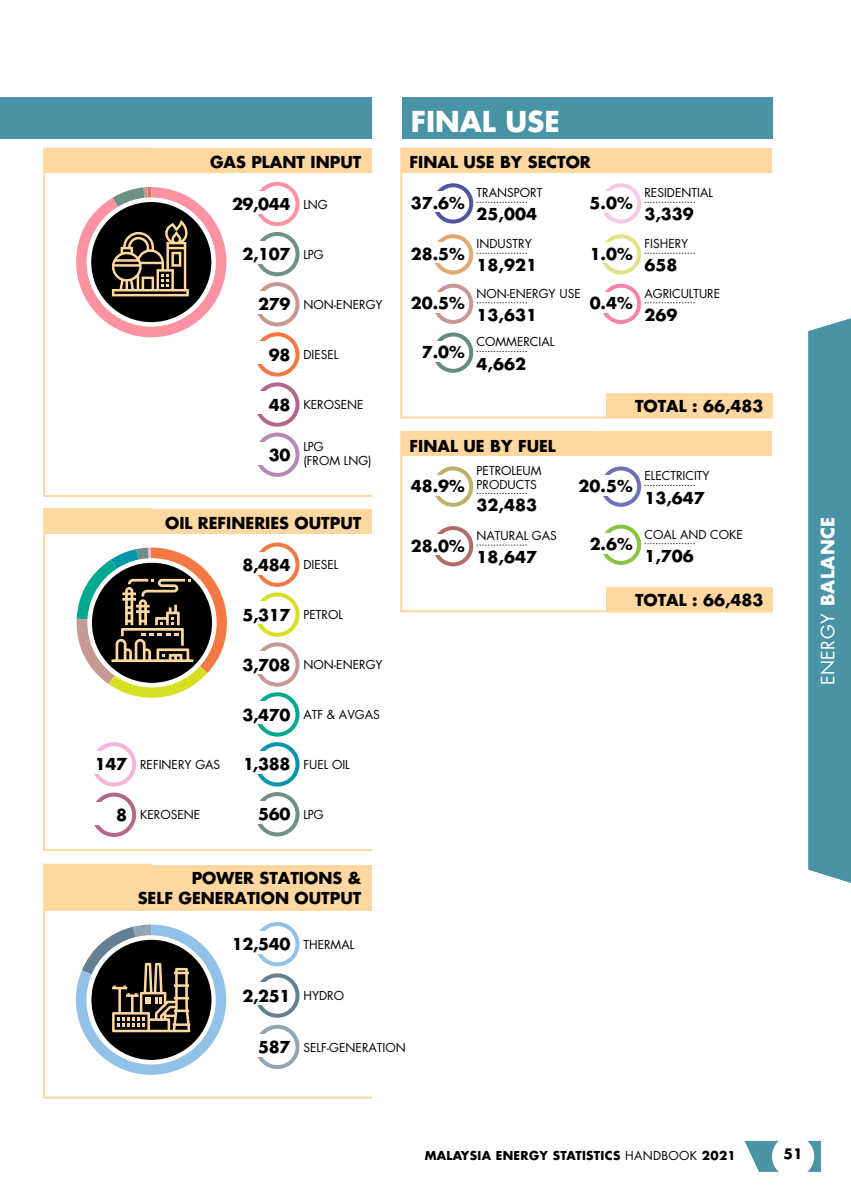
<style>
.page{position:relative;width:851px;height:1191px;background:#fff}
.page>*{position:absolute;margin:0;border:0;box-sizing:border-box;transform-origin:0 0}
.t1{font:700 28px "Futura";color:#fff}
.t2{font:700 18px "Futura Std";letter-spacing:.025em;color:#fff}
.t3{font:700 16px/20px "Futura";color:#000;text-align:right}
.t4{font:700 14px "Futura Std";color:#000}
.t5{font:12px/14.4px "Futura";color:#000}
.t6{font:700 12px "Futura Std";letter-spacing:.025em;color:#000}
.s1{font-weight:400;font-size:12px}
.s2{font-weight:700;font-size:16px}
.s3{font-weight:400}
</style>
<div class="page">
<div style="left:808px;top:318px;width:42px;height:565px;background:#4993a6"></div>
<svg style="left:744px;top:1140px;width:76px;height:31px"></svg>
<div style="left:771px;top:1135px;width:43px;height:42px;background:#fff;border-radius:50%"></div>
<div style="left:0;top:97px;width:372px;height:42px;background:#4993a6"></div>
<div style="left:402px;top:97px;width:370px;height:42px;background:#4993a6"></div>
<svg style="left:43px;top:147px;width:329px;height:350px"></svg>
<div style="left:44px;top:149px;width:328px;height:24px;background:#ffd8a1"></div>
<svg style="left:43px;top:508px;width:329px;height:343px"></svg>
<div style="left:44px;top:509px;width:328px;height:24px;background:#ffd8a1"></div>
<svg style="left:43px;top:863px;width:329px;height:236px"></svg>
<div style="left:44px;top:864px;width:328px;height:46px;background:#ffd8a1"></div>
<svg style="left:400px;top:147px;width:373px;height:272px"></svg>
<div style="left:401px;top:149px;width:371px;height:24px;background:#ffd8a1"></div>
<div style="left:606px;top:393px;width:166px;height:24px;background:#ffd8a1"></div>
<svg style="left:400px;top:430px;width:373px;height:183px"></svg>
<div style="left:401px;top:432px;width:371px;height:24px;background:#ffd8a1"></div>
<div style="left:606px;top:587px;width:166px;height:24px;background:#ffd8a1"></div>
<h3 class="t3" style="left:210px;top:152px;width:153px">GAS PLANT INPUT</h3>
<h3 class="t3" style="left:232px;top:194px;width:97px">29,044 <span class="s1">LNG</span></h3>
<h3 class="t3" style="left:242px;top:244px;width:83px">2,107 <span class="s1">LPG</span></h3>
<p class="t5" style="left:258px;top:297px;width:126px"><span class="s2">279</span> NON-ENERGY</p>
<p class="t5" style="left:269px;top:347px;width:71px"><span class="s2">98</span> DIESEL</p>
<p class="t5" style="left:269px;top:397px;width:96px"><span class="s2">48</span> KEROSENE</p>
<p class="t5" style="left:269px;top:439px;width:104px;text-indent:35px">LPG<br><sup>30</sup> (FROM LNG)</p>
<h3 class="t3" style="left:165px;top:512px;width:198px">OIL REFINERIES OUTPUT</h3>
<p class="t5" style="left:95px;top:757px;width:127px"><span class="s2">147</span> REFINERY GAS</p>
<p class="t5" style="left:116px;top:807px;width:86px"><span class="s2">8</span> KEROSENE</p>
<p class="t5" style="left:242px;top:557px;width:97px"><span class="s2">8,484</span> DIESEL</p>
<p class="t5" style="left:242px;top:607px;width:102px"><span class="s2">5,317</span> PETROL</p>
<p class="t5" style="left:242px;top:657px;width:141px"><span class="s2">3,708</span> NON-ENERGY</p>
<p class="t5" style="left:242px;top:707px;width:139px"><span class="s2">3,470</span> ATF &amp; AVGAS</p>
<p class="t5" style="left:243px;top:757px;width:108px"><span class="s2">1,388</span> FUEL OIL</p>
<h3 class="t3" style="left:258px;top:804px;width:67px">560 <span class="s1">LPG</span></h3>
<h3 class="t3" style="left:138px;top:868px;width:225px">POWER STATIONS &amp;<br>SELF GENERATION OUTPUT</h3>
<h1 class="t1" style="left:411px;top:102px;width:150px">FINAL USE</h1>
<h3 class="t3" style="left:409px;top:152px;width:183px">FINAL USE BY SECTOR</h3>
<h3 class="t3" style="left:410px;top:192px;width:56px">37.6%</h3>
<p class="t5" style="left:476px;top:185px;width:67px">TRANSPORT</p>
<h3 class="t3" style="left:476px;top:204px;width:62px">25,004</h3>
<h3 class="t3" style="left:589px;top:192px;width:45px">5.0%</h3>
<h3 class="t3" style="left:410px;top:243px;width:56px">28.5%</h3>
<p class="t5" style="left:476px;top:236px;width:57px">INDUSTRY</p>
<h3 class="t3" style="left:476px;top:255px;width:62px">18,921</h3>
<h3 class="t3" style="left:589px;top:243px;width:45px">1.0%</h3>
<h3 class="t3" style="left:410px;top:293px;width:56px">20.5%</h3>
<p class="t5" style="left:476px;top:286px;width:106px">NON-ENERGY USE</p>
<h3 class="t3" style="left:476px;top:304px;width:62px">13,631</h3>
<h3 class="t3" style="left:589px;top:293px;width:45px">0.4%</h3>
<h3 class="t3" style="left:421px;top:342px;width:45px">7.0%</h3>
<p class="t5" style="left:476px;top:335px;width:79px">COMMERCIAL</p>
<h3 class="t3" style="left:476px;top:353px;width:51px">4,662</h3>
<p class="t5" style="left:644px;top:185px;width:70px">RESIDENTIAL</p>
<h3 class="t3" style="left:644px;top:204px;width:51px">3,339</h3>
<p class="t5" style="left:644px;top:236px;width:45px">FISHERY</p>
<h3 class="t3" style="left:644px;top:255px;width:34px">658</h3>
<p class="t5" style="left:644px;top:286px;width:77px">AGRICULTURE</p>
<h3 class="t3" style="left:644px;top:304px;width:34px">269</h3>
<h3 class="t3" style="left:409px;top:435px;width:148px">FINAL UE BY FUEL</h3>
<h3 class="t3" style="left:410px;top:476px;width:56px">48.9%</h3>
<h3 class="t3" style="left:410px;top:535px;width:56px">28.0%</h3>
<p class="t5" style="left:476px;top:463px;width:66px">PETROLEUM<br>PRODUCTS</p>
<h3 class="t3" style="left:476px;top:495px;width:62px">32,483</h3>
<p class="t5" style="left:476px;top:528px;width:82px">NATURAL GAS</p>
<h3 class="t3" style="left:476px;top:546px;width:62px">18,647</h3>
<h3 class="t3" style="left:635px;top:395px;width:130px">TOTAL : 66,483</h3>
<h3 class="t3" style="left:578px;top:476px;width:56px">20.5%</h3>
<h3 class="t3" style="left:589px;top:534px;width:45px">2.6%</h3>
<p class="t5" style="left:644px;top:469px;width:67px">ELECTRICITY</p>
<h3 class="t3" style="left:644px;top:487px;width:62px">13,647</h3>
<p class="t5" style="left:644px;top:527px;width:100px">COAL AND COKE</p>
<h3 class="t3" style="left:644px;top:545px;width:51px">1,706</h3>
<h3 class="t3" style="left:635px;top:589px;width:130px">TOTAL : 66,483</h3>
<p class="t5" style="left:232px;top:937px;width:124px"><span class="s2">12,540</span> THERMAL</p>
<h3 class="t3" style="left:242px;top:985px;width:103px">2,251 <span class="s1">HYDRO</span></h3>
<p class="t5" style="left:258px;top:1039px;width:149px"><span class="s2">587</span> SELF-GENERATION</p>
<h2 class="t2" style="left:815px;top:685px;width:170px;rotate:-90deg"><span class="s3">ENERGY</span> BALANCE</h2>
<p class="t6" style="left:424px;top:1147px;width:312px">MALAYSIA ENERGY STATISTICS <span class="s3">HANDBOOK</span> 2021</p>
<p class="t4" style="left:783px;top:1144px;width:21px">51</p>
</div>
